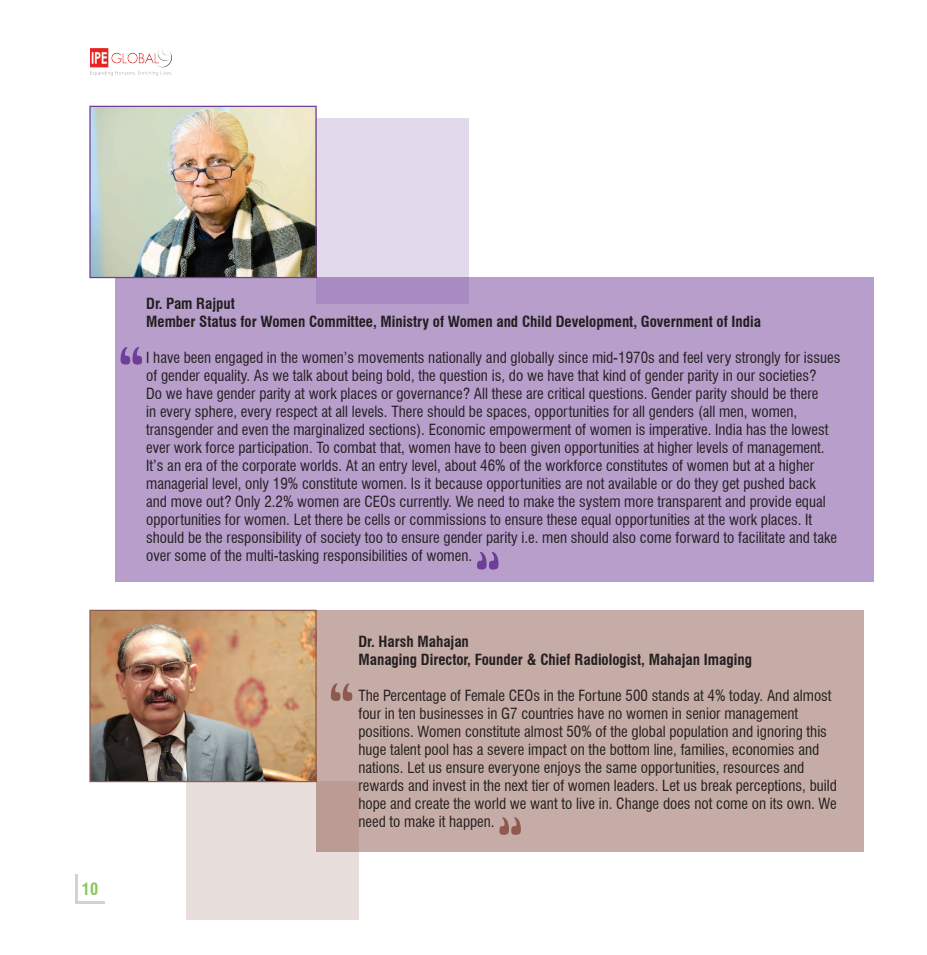
<style>
.page{position:relative;width:927px;height:955px;background:#fff}
.page>*{position:absolute;margin:0;border:0;box-sizing:border-box;transform-origin:0 0}
.t1{font:90px "Aladin";color:#6f3e98}
.t2{font:90px "Aladin";color:#8e5a4d}
.t3{font:700 condensed 16.25px "Swiss 721 BT";color:#89c755}
.t4{font:condensed 15px/18px "Swiss 721 BT";color:#231f20}
.t5{font:700 condensed 15px/18px "Swiss 721 BT";color:#231f20}
</style>
<div class="page">
<img style="left:91px;top:49px;width:80px;height:26px">
<hr style="left:75px;top:900px;width:30px;height:3px;background:#d1d2d4">
<hr style="left:75px;top:874px;width:3px;height:29px;background:#d1d2d4">
<div style="left:116px;top:277px;width:758px;height:305px;background:#b79ecb"></div>
<div style="left:316px;top:610px;width:548px;height:241px;background:#c6aca6"></div>
<img style="left:91px;top:108px;width:224px;height:168px">
<div style="left:89px;top:106px;width:228px;height:172px;border:1px solid #6f3e98"></div>
<img style="left:91px;top:611px;width:224px;height:168px">
<div style="left:89px;top:609px;width:228px;height:172px;border:1px solid #8e5a4d"></div>
<svg style="left:316px;top:118px;width:153px;height:185px;background:#d9cde3"></svg>
<svg style="left:186px;top:781px;width:172px;height:138px;background:#e1d4d1"></svg>
<p class="t3" style="left:82px;top:878px;width:18px">10</p>
<p class="t5" style="left:146px;top:294px;width:616px">Dr. Pam Rajput<br>Member Status for Women Committee, Ministry of Women and Child Development, Government of India</p>
<p class="t4" style="left:146px;top:348px;width:696px">I have been engaged in the women’s movements nationally and globally since mid-1970s and feel very strongly for issues of gender equality. As we talk about being bold, the question is, do we have that kind of gender parity in our societies?<br>Do we have gender parity at work places or governance? All these are critical questions. Gender parity should be there<br>in every sphere, every respect at all levels. There should be spaces, opportunities for all genders (all men, women, transgender and even the marginalized sections). Economic empowerment of women is imperative. India has the lowest ever work force participation. To combat that, women have to been given opportunities at higher levels of management.<br>It’s an era of the corporate worlds. At an entry level, about 46% of the workforce constitutes of women but at a higher managerial level, only 19% constitute women. Is it because opportunities are not available or do they get pushed back<br>and move out? Only 2.2% women are CEOs currently. We need to make the system more transparent and provide equal opportunities for women. Let there be cells or commissions to ensure these equal opportunities at the work places. It should be the responsibility of society too to ensure gender parity i.e. men should also come forward to facilitate and take over some of the multi-tasking responsibilities of women.</p>
<h1 class="t1" style="left:502px;top:587px;width:28px;rotate:-180deg">“</h1>
<p class="t5" style="left:358px;top:632px;width:395px">Dr. Harsh Mahajan<br>Managing Director, Founder &amp; Chief Radiologist, Mahajan Imaging</p>
<p class="t4" style="left:358px;top:686px;width:480px">The Percentage of Female CEOs in the Fortune 500 stands at 4% today. And almost four in ten businesses in G7 countries have no women in senior management positions. Women constitute almost 50% of the global population and ignoring this huge talent pool has a severe impact on the bottom line, families, economies and nations. Let us ensure everyone enjoys the same opportunities, resources and rewards and invest in the next tier of women leaders. Let us break perceptions, build hope and create the world we want to live in. Change does not come on its own. We need to make it happen.</p>
<h1 class="t2" style="left:524px;top:852px;width:28px;rotate:-180deg">“</h1>
</div>
